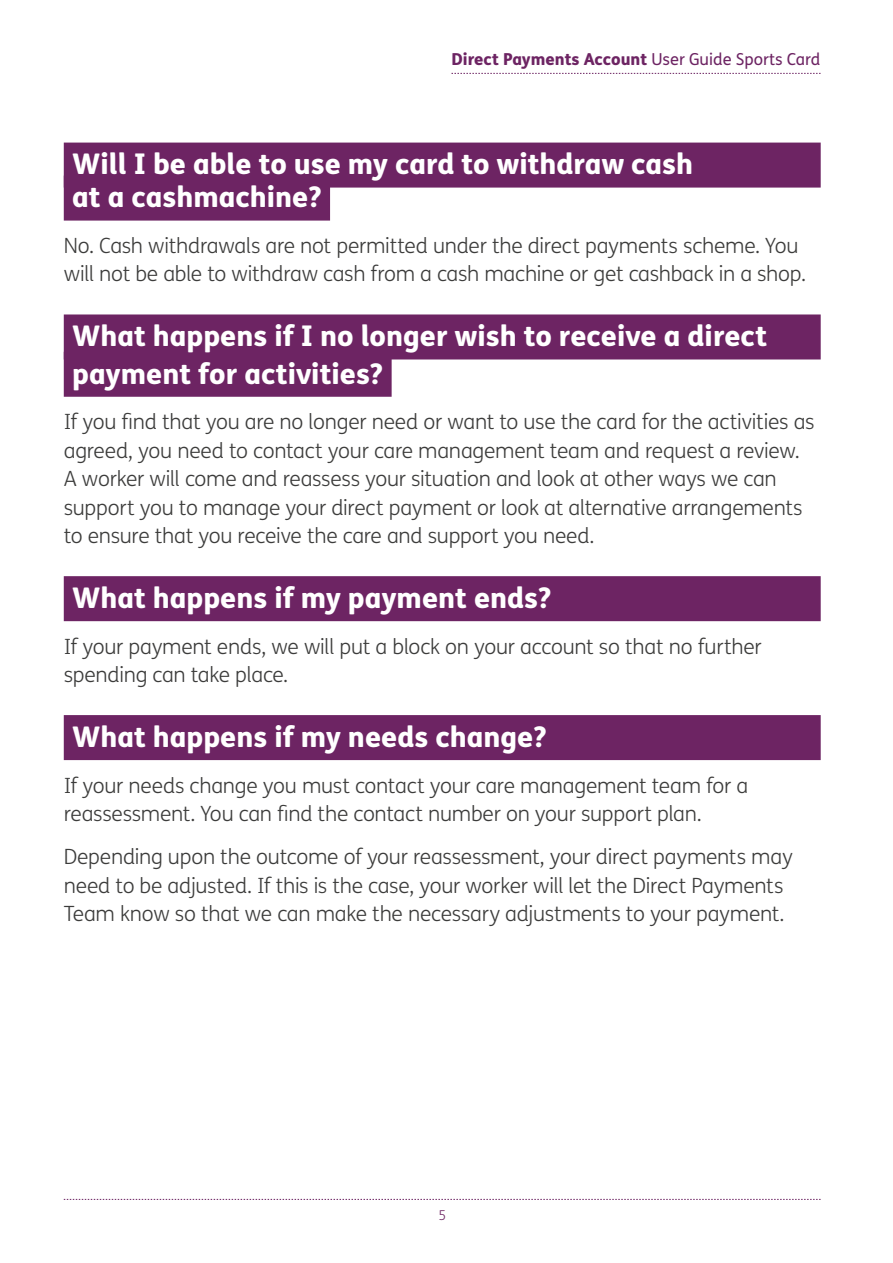
<style>
.page{position:relative;width:893px;height:1263px;background:#fff}
.page>*{position:absolute;margin:0;border:0;box-sizing:border-box;transform-origin:0 0}
.Page_Title{font:800 28.5px "FS Me Pro";color:#fff}
.Page_Title_Double{font:800 28.5px "FS Me Pro";color:#fff}
.Body_Text{font:300 21px/28.5px "FS Me Pro";letter-spacing:-.01em;color:#3c3c3b}
.t1{font:800 16.5px "FS Me Pro";color:#6d2463}
.t2{font:300 13.5px "FS Me Pro";color:#6d2463}
.s1{font-weight:400}
</style>
<div class="page">
<svg style="left:64px;top:1199px;width:757px;height:1px"></svg>
<svg style="left:451px;top:73px;width:370px;height:1px"></svg>
<div style="left:64px;top:143px;width:757px;height:45px;background:#6d2463"></div>
<div style="left:64px;top:176px;width:266px;height:45px;background:#6d2463"></div>
<div style="left:64px;top:314px;width:757px;height:45px;background:#6d2463"></div>
<div style="left:64px;top:352px;width:328px;height:45px;background:#6d2463"></div>
<div style="left:64px;top:576px;width:757px;height:45px;background:#6d2463"></div>
<div style="left:64px;top:715px;width:757px;height:45px;background:#6d2463"></div>
<p class="t1" style="left:451px;top:46px;width:370px">Direct Payments Account <span class="s1">User Guide Sports Card</span></p>
<p class="Page_Title" style="left:72px;top:142px;width:622px">Will I be able to use my card to withdraw cash</p>
<p class="Page_Title_Double" style="left:72px;top:175px;width:251px">at a cashmachine?</p>
<p class="Body_Text" style="left:64px;top:231px;width:744px">No. Cash withdrawals are not permitted under the direct payments scheme. You will not be able to withdraw cash from a cash machine or get cashback in a shop.</p>
<p class="Page_Title" style="left:72px;top:314px;width:696px">What happens if I no longer wish to receive a direct</p>
<p class="Page_Title_Double" style="left:72px;top:351px;width:312px">payment for activities?</p>
<p class="Body_Text" style="left:64px;top:407px;width:752px">If you find that you are no longer need or want to use the card for the activities as agreed, you need to contact your care management team and request a review.<br>A worker will come and reassess your situation and look at other ways we can support you to manage your direct payment or look at alternative arrangements to ensure that you receive the care and support you need.</p>
<p class="Page_Title" style="left:72px;top:575px;width:481px">What happens if my payment ends?</p>
<p class="Body_Text" style="left:64px;top:631px;width:699px">If your payment ends, we will put a block on your account so that no further spending can take place.</p>
<p class="Page_Title" style="left:72px;top:714px;width:476px">What happens if my needs change?</p>
<p class="Body_Text" style="left:64px;top:770px;width:686px">If your needs change you must contact your care management team for a reassessment. You can find the contact number on your support plan.</p>
<p class="Body_Text" style="left:64px;top:842px;width:730px">Depending upon the outcome of your reassessment, your direct payments may need to be adjusted. If this is the case, your worker will let the Direct Payments<br>Team know so that we can make the necessary adjustments to your payment.</p>
<p class="t2" style="left:438px;top:1206px;width:9px">5</p>
</div>
